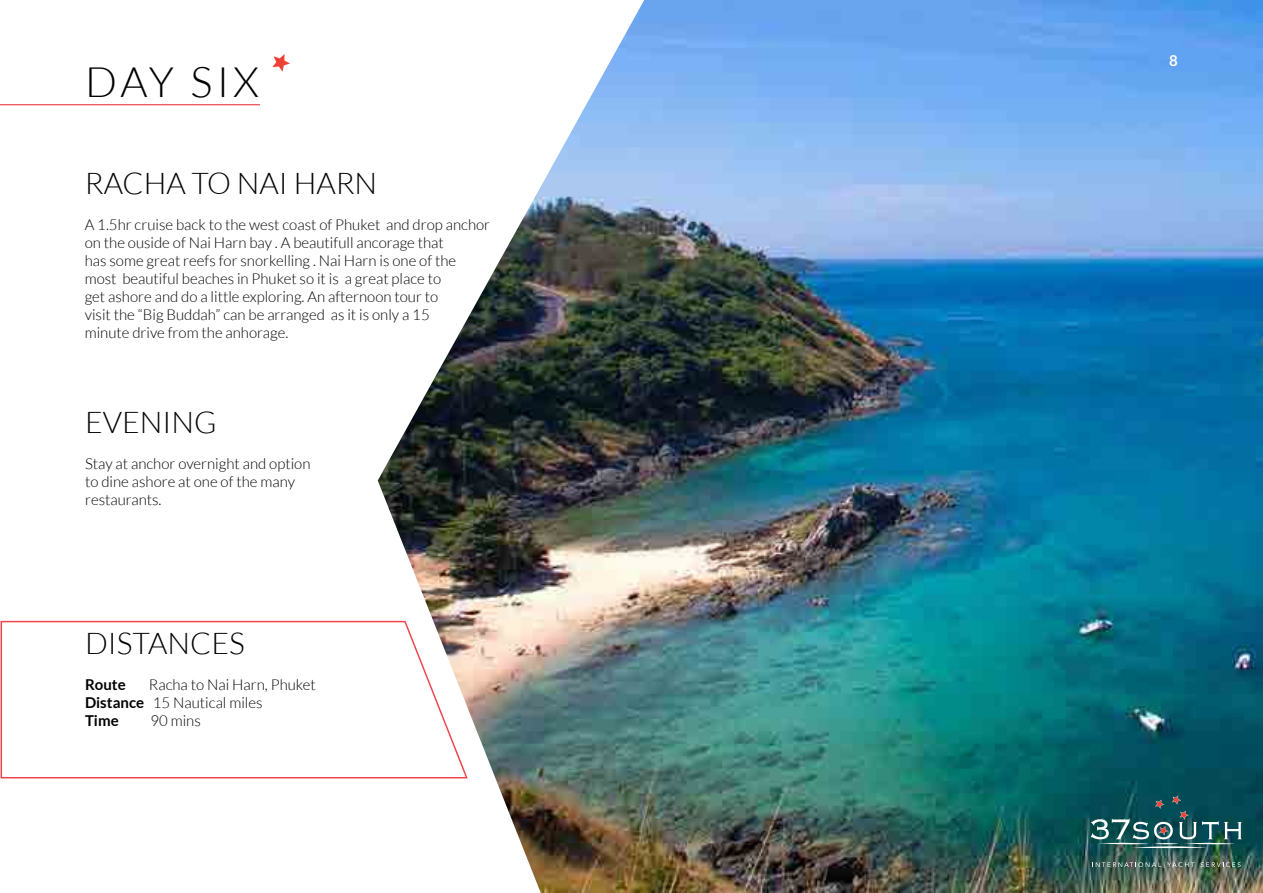
<style>
.page{position:relative;width:1263px;height:893px;background:#fff}
.page>*{position:absolute;margin:0;border:0;box-sizing:border-box;transform-origin:0 0}
.t1{font:300 42px "Lato";letter-spacing:.09em;color:#000}
.t2{font:300 30px "Lato";color:#000}
.t3{font:300 15px/18px "Lato";color:#000}
.t4{font:700 15px "Lato";color:#000}
.t5{font:700 15px "Lato";color:#fff}
.s1{font-weight:700}
</style>
<div class="page">
<img style="left:644px;top:0;width:619px;height:893px">
<img style="left:0;top:0;width:644px;height:893px">
<svg style="left:0;top:620px;width:469px;height:159px"></svg>
<svg style="left:272px;top:54px;width:18px;height:18px"></svg>
<hr style="left:0;top:104px;width:260px;height:1px;background:#ef464e">
<hr style="left:1131px;top:846px;width:76px;height:2px;background:#fff;border-radius:50%">
<svg style="left:1091px;top:795px;width:151px;height:50px;background:#286167"></svg>
<svg style="left:1092px;top:862px;width:69px;height:5px"></svg>
<svg style="left:1167px;top:862px;width:27px;height:5px"></svg>
<svg style="left:1200px;top:862px;width:40px;height:5px"></svg>
<h1 class="t1" style="left:85px;top:59px;width:175px">DAY SIX</h1>
<h2 class="t2" style="left:85px;top:167px;width:294px">RACHA TO NAI HARN</h2>
<p class="t3" style="left:85px;top:216px;width:407px">A 1.5hr cruise back to the west coast of Phuket and drop anchor on the ouside of Nai Harn bay . A beautifull ancorage that<br>has some great reefs for snorkelling . Nai Harn is one of the most beautiful beaches in Phuket so it is a great place to<br>get ashore and do a little exploring. An afternoon tour to<br>visit the “Big Buddah” can be arranged as it is only a 15<br>minute drive from the anhorage.</p>
<h2 class="t2" style="left:85px;top:406px;width:133px">EVENING</h2>
<p class="t3" style="left:85px;top:454px;width:227px">Stay at anchor overnight and option to dine ashore at one of the many restaurants.</p>
<h2 class="t2" style="left:85px;top:627px;width:161px">DISTANCES</h2>
<p class="t4" style="left:85px;top:675px;width:42px">Route</p>
<p class="t3" style="left:85px;top:675px;width:232px;text-indent:64px">Racha to Nai Harn, Phuket<br><span class="s1">Distance</span> 15 Nautical miles<br><span class="s1">Time</span></p>
<p class="t3" style="left:151px;top:711px;width:52px">90 mins</p>
<p class="t5" style="left:1169px;top:52px;width:10px">8</p>
</div>
